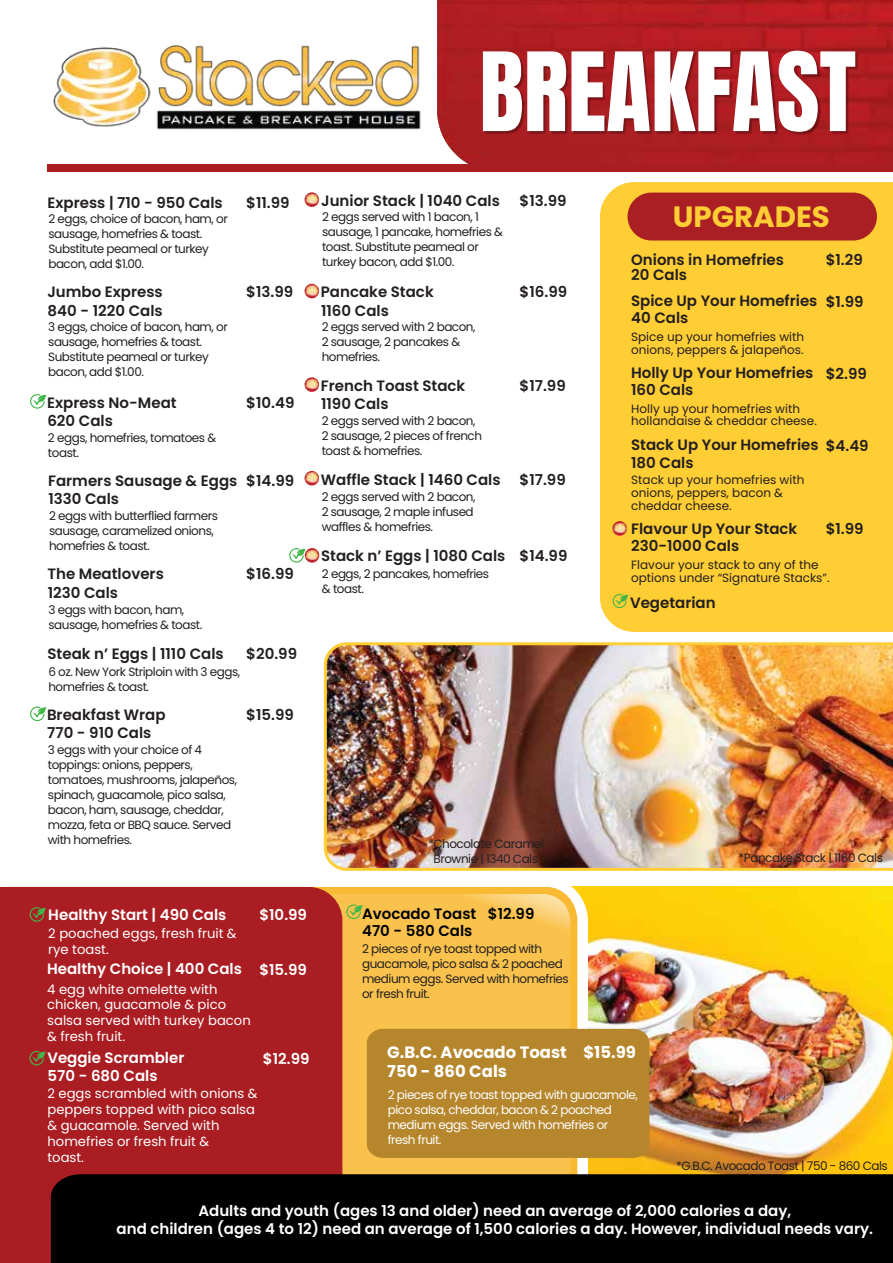
<style>
.page{position:relative;width:893px;height:1263px;background:#fff}
.page>*{position:absolute;margin:0;border:0;box-sizing:border-box;transform-origin:0 0}
.t1{font:92.7px "Anton";color:#fff}
.t2{font:700 29.4px "Poppins";color:#ffcd34}
.t3{font:700 16.5px/18.9px "Poppins";color:#fff}
.t4{font:600 15px/17.2px "Poppins";color:#231f20}
.t5{font:600 15px/18px "Poppins";color:#fff;text-align:center}
.t6{font:600 15px/17.2px "Poppins";color:#010102}
.t7{font:13.2px/15.8px "Poppins";color:#fff}
.t8{font:12px/15px "Poppins";letter-spacing:-.04em;color:#231f20}
.t9{font:12px/12.8px "Poppins";color:#231f20}
.t10{font:12px/15px "Poppins";letter-spacing:-.04em;color:#fff}
</style>
<div class="page">
<img style="left:437px;top:0;width:456px;height:164px">
<div style="left:48px;top:164px;width:845px;height:8px;background:#aa1e23"></div>
<div style="left:600px;top:182px;width:293px;height:450px;background:#ffcd34"></div>
<img style="left:588px;top:887px;width:305px;height:287px">
<svg style="left:342px;top:894px;width:228px;height:280px;background:#f8c14e"></svg>
<div style="left:0;top:887px;width:342px;height:376px;background:#aa1e23"></div>
<div style="left:51px;top:1174px;width:842px;height:89px;background:#010102"></div>
<div style="left:367px;top:1029px;width:282px;height:129px;background:#b5862c"></div>
<div style="left:627px;top:193px;width:250px;height:47px;background:#aa1f24;border-radius:24px"></div>
<img style="left:323px;top:642px;width:570px;height:229px">
<img style="left:53px;top:36px;width:386px;height:109px">
<svg style="left:30px;top:394px;width:17px;height:15px"></svg>
<svg style="left:30px;top:706px;width:17px;height:15px"></svg>
<svg style="left:30px;top:907px;width:16px;height:15px"></svg>
<svg style="left:29px;top:1051px;width:17px;height:14px"></svg>
<svg style="left:346px;top:904px;width:17px;height:15px"></svg>
<svg style="left:289px;top:548px;width:17px;height:15px"></svg>
<img style="left:305px;top:548px;width:14px;height:15px;border-radius:7px">
<img style="left:305px;top:192px;width:14px;height:15px;border-radius:7px">
<img style="left:305px;top:284px;width:14px;height:14px;border-radius:7px">
<img style="left:305px;top:377px;width:14px;height:15px;border-radius:7px">
<img style="left:305px;top:471px;width:14px;height:14px;border-radius:7px">
<img style="left:612px;top:521px;width:15px;height:15px;border-radius:7px">
<svg style="left:613px;top:594px;width:16px;height:14px"></svg>
<h1 class="t1" style="left:479px;top:45px;width:378px">BREAKFAST</h1>
<p class="t4" style="left:48px;top:194px;width:177px">Express | 710 - 950 Cals</p>
<p class="t4" style="left:246px;top:194px;width:45px">$11.99</p>
<p class="t8" style="left:48px;top:211px;width:181px">2 eggs, choice of bacon, ham, or sausage, homefries &amp; toast.<br>Substitute peameal or turkey bacon, add $1.00.</p>
<p class="t4" style="left:47px;top:283px;width:117px">Jumbo Express</p>
<p class="t8" style="left:48px;top:320px;width:181px">3 eggs, choice of bacon, ham, or sausage, homefries &amp; toast.<br>Substitute peameal or turkey bacon, add $1.00.</p>
<p class="t4" style="left:48px;top:302px;width:117px">840 - 1220 Cals</p>
<p class="t4" style="left:47px;top:394px;width:131px">Express No-Meat</p>
<p class="t8" style="left:48px;top:430px;width:170px">2 eggs, homefries, tomatoes &amp; toast.</p>
<p class="t4" style="left:47px;top:413px;width:67px">620 Cals</p>
<p class="t4" style="left:48px;top:472px;width:191px">Farmers Sausage &amp; Eggs</p>
<p class="t8" style="left:49px;top:508px;width:171px">2 eggs with butterflied farmers sausage, caramelized onions, homefries &amp; toast.</p>
<p class="t4" style="left:48px;top:491px;width:72px">1330 Cals</p>
<p class="t4" style="left:48px;top:565px;width:118px">The Meatlovers</p>
<p class="t8" style="left:48px;top:602px;width:155px">3 eggs with bacon, ham, sausage, homefries &amp; toast.</p>
<p class="t4" style="left:48px;top:584px;width:72px">1230 Cals</p>
<p class="t4" style="left:246px;top:283px;width:48px">$13.99</p>
<p class="t4" style="left:246px;top:394px;width:50px">$10.49</p>
<p class="t4" style="left:246px;top:472px;width:49px">$14.99</p>
<p class="t4" style="left:246px;top:565px;width:49px">$16.99</p>
<p class="t4" style="left:48px;top:645px;width:178px">Steak n’ Eggs | 1110 Cals</p>
<p class="t8" style="left:48px;top:664px;width:193px">6 oz. New York Striploin with 3 eggs, homefries &amp; toast.</p>
<p class="t4" style="left:47px;top:706px;width:120px">Breakfast Wrap</p>
<p class="t4" style="left:246px;top:645px;width:52px">$20.99</p>
<p class="t4" style="left:246px;top:706px;width:49px">$15.99</p>
<p class="t4" style="left:47px;top:725px;width:106px">770 - 910 Cals</p>
<p class="t8" style="left:48px;top:742px;width:191px">3 eggs with your choice of 4 toppings: onions, peppers, tomatoes, mushrooms, jalapeños, spinach, guacamole, pico salsa, bacon, ham, sausage, cheddar, mozza, feta or BBQ sauce. Served with homefries.</p>
<p class="t4" style="left:321px;top:192px;width:180px">Junior Stack | 1040 Cals</p>
<p class="t4" style="left:520px;top:192px;width:48px">$13.99</p>
<p class="t8" style="left:322px;top:209px;width:183px">2 eggs served with 1 bacon, 1 sausage, 1 pancake, homefries &amp; toast. Substitute peameal or turkey bacon, add $1.00.</p>
<p class="t4" style="left:321px;top:283px;width:114px">Pancake Stack</p>
<p class="t4" style="left:520px;top:283px;width:49px">$16.99</p>
<p class="t8" style="left:322px;top:320px;width:155px">2 eggs served with 2 bacon,<br>2 sausage, 2 pancakes &amp; homefries.</p>
<p class="t4" style="left:321px;top:302px;width:69px">1160 Cals</p>
<p class="t4" style="left:321px;top:377px;width:146px">French Toast Stack</p>
<p class="t4" style="left:520px;top:377px;width:48px">$17.99</p>
<p class="t8" style="left:322px;top:413px;width:162px">2 eggs served with 2 bacon,<br>2 sausage, 2 pieces of french toast &amp; homefries.</p>
<p class="t4" style="left:321px;top:396px;width:69px">1190 Cals</p>
<p class="t4" style="left:321px;top:471px;width:181px">Waffle Stack | 1460 Cals</p>
<p class="t4" style="left:520px;top:471px;width:48px">$17.99</p>
<p class="t8" style="left:322px;top:489px;width:155px">2 eggs served with 2 bacon,<br>2 sausage, 2 maple infused waffles &amp; homefries.</p>
<p class="t4" style="left:321px;top:547px;width:248px">Stack n’ Eggs | 1080 Cals $14.99</p>
<p class="t8" style="left:322px;top:566px;width:169px">2 eggs, 2 pancakes, homefries &amp; toast.</p>
<p class="t8" style="left:428px;top:836px;width:118px;text-align:center">*Chocolate Caramel<br>Brownie | 1340 Cals</p>
<h2 class="t2" style="left:673px;top:200px;width:159px">UPGRADES</h2>
<p class="t4" style="left:631px;top:251px;width:154px;line-height:15.9px">Onions in Homefries<br>20 Cals</p>
<p class="t4" style="left:826px;top:251px;width:39px">$1.29</p>
<p class="t4" style="left:631px;top:292px;width:188px">Spice Up Your Homefries<br>40 Cals</p>
<p class="t9" style="left:631px;top:330px;width:175px">Spice up your homefries with onions, peppers &amp; jalapeños.</p>
<p class="t4" style="left:826px;top:293px;width:39px">$1.99</p>
<p class="t4" style="left:631px;top:364px;width:184px">Holly Up Your Homefries<br>160 Cals</p>
<p class="t9" style="left:631px;top:402px;width:187px">Holly up your homefries with hollandaise &amp; cheddar cheese.</p>
<p class="t4" style="left:631px;top:436px;width:189px">Stack Up Your Homefries<br>180 Cals</p>
<p class="t9" style="left:631px;top:474px;width:175px">Stack up your homefries with onions, peppers, bacon &amp; cheddar cheese.</p>
<p class="t4" style="left:631px;top:520px;width:168px">Flavour Up Your Stack<br>230-1000 Cals</p>
<p class="t4" style="left:826px;top:365px;width:43px">$2.99</p>
<p class="t4" style="left:826px;top:437px;width:44px">$4.49</p>
<p class="t4" style="left:826px;top:520px;width:39px">$1.99</p>
<p class="t9" style="left:631px;top:558px;width:200px">Flavour your stack to any of the options under “Signature Stacks”.</p>
<p class="t4" style="left:630px;top:594px;width:87px">Vegetarian</p>
<p class="t8" style="left:739px;top:850px;width:146px">*Pancake Stack | 1160 Cals</p>
<p class="t5" style="left:48px;top:906px;width:180px">Healthy Start | 490 Cals</p>
<p class="t7" style="left:48px;top:926px;width:190px">2 poached eggs, fresh fruit &amp; rye toast.</p>
<p class="t5" style="left:47px;top:960px;width:196px">Healthy Choice | 400 Cals</p>
<p class="t7" style="left:47px;top:981px;width:205px">4 egg white omelette with chicken, guacamole &amp; pico salsa served with turkey bacon &amp; fresh fruit.</p>
<p class="t5" style="left:259px;top:906px;width:49px">$10.99</p>
<p class="t5" style="left:259px;top:961px;width:49px">$15.99</p>
<p class="t5" style="left:47px;top:1049px;width:139px">Veggie Scrambler</p>
<p class="t5" style="left:263px;top:1050px;width:48px">$12.99</p>
<p class="t7" style="left:47px;top:1086px;width:212px">2 eggs scrambled with onions &amp; peppers topped with pico salsa &amp; guacamole. Served with homefries or fresh fruit &amp;<br>toast.</p>
<p class="t5" style="left:48px;top:1067px;width:111px">570 - 680 Cals</p>
<p class="t6" style="left:488px;top:905px;width:48px">$12.99</p>
<p class="t6" style="left:362px;top:905px;width:116px">Avocado Toast<br>470 - 580 Cals</p>
<p class="t8" style="left:362px;top:941px;width:208px">2 pieces of rye toast topped with guacamole, pico salsa &amp; 2 poached medium eggs. Served with homefries or fresh fruit.</p>
<h3 class="t3" style="left:387px;top:1043px;width:181px">G.B.C. Avocado Toast<br>750 - 860 Cals</h3>
<h3 class="t3" style="left:583px;top:1043px;width:54px">$15.99</h3>
<p class="t10" style="left:388px;top:1087px;width:252px">2 pieces of rye toast topped with guacamole, pico salsa, cheddar, bacon &amp; 2 poached medium eggs. Served with homefries or fresh fruit.</p>
<p class="t8" style="left:676px;top:1158px;width:213px">*G.B.C. Avocado Toast | 750 - 860 Cals</p>
<p class="t5" style="left:117px;top:1202px;width:758px">Adults and youth (ages 13 and older) need an average of 2,000 calories a day,<br>and children (ages 4 to 12) need an average of 1,500 calories a day. However, individual needs vary.</p>
</div>
